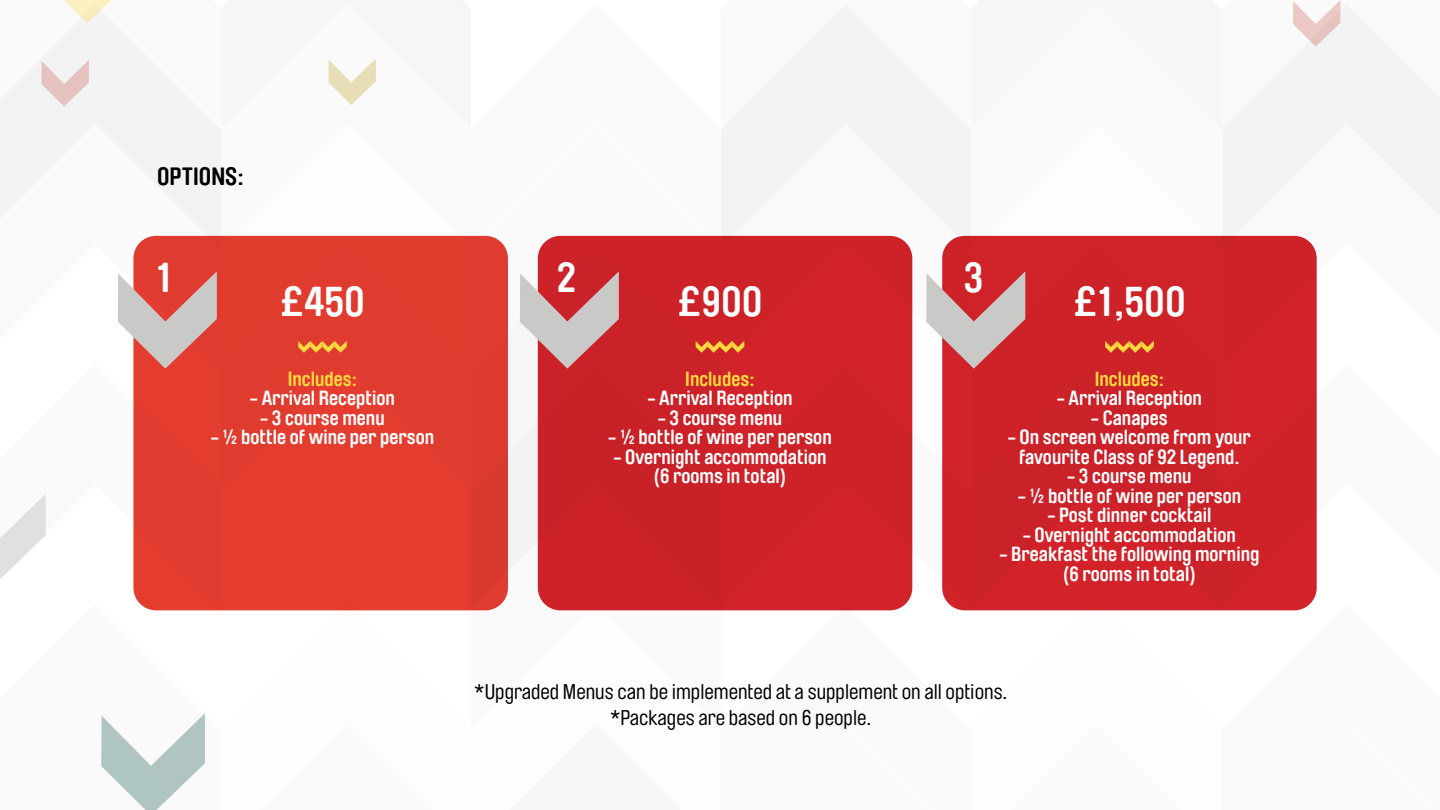
<style>
.page{position:relative;width:1440px;height:810px;background:#fff}
.page>*{position:absolute;margin:0;border:0;box-sizing:border-box;transform-origin:0 0}
.t1{font:700 41.25px "Brauer Neue Std";color:#fff}
.t2{font:700 24.75px "Brauer Neue Std";color:#000}
.t3{font:21px/26.2px "Brauer Neue Std";color:#000;text-align:center}
.t4{font:700 20.25px/19.5px "Brauer Neue Std";color:#fff;text-align:center}
.t5{font:700 20.25px "Brauer Neue Std";color:#ffd93d}
</style>
<div class="page">
<svg style="left:221px;top:235px;width:250px;height:1px"></svg>
<svg style="left:0;top:129px;width:221px;height:115px"></svg>
<svg style="left:1222px;top:129px;width:218px;height:119px"></svg>
<div style="left:501px;top:490px;width:44px;height:114px;background:#f3f3f3"></div>
<div style="left:508px;top:370px;width:30px;height:120px;background:#f6f6f7"></div>
<svg style="left:971px;top:235px;width:251px;height:1px"></svg>
<div style="left:721px;top:129px;width:250px;height:121px;background:#f3f3f3"></div>
<div style="left:133px;top:236px;width:375px;height:374px;background:#e43d30;border-radius:22px"></div>
<div style="left:538px;top:236px;width:374px;height:374px;background:#d2232a;border-radius:22px"></div>
<div style="left:942px;top:236px;width:375px;height:374px;background:#d2232a;border-radius:22px"></div>
<svg style="left:101px;top:604px;width:1209px;height:206px"></svg>
<svg style="left:0;top:494px;width:46px;height:85px"></svg>
<svg style="left:0;top:0;width:1440px;height:129px"></svg>
<svg style="left:298px;top:341px;width:49px;height:12px"></svg>
<svg style="left:696px;top:341px;width:48px;height:12px"></svg>
<svg style="left:1105px;top:341px;width:49px;height:12px"></svg>
<svg style="left:118px;top:271px;width:99px;height:98px"></svg>
<svg style="left:520px;top:271px;width:99px;height:98px"></svg>
<svg style="left:926px;top:271px;width:99px;height:98px"></svg>
<p class="t2" style="left:157px;top:162px;width:88px">OPTIONS:</p>
<h1 class="t1" style="left:156px;top:254px;width:18px">1</h1>
<h1 class="t1" style="left:557px;top:254px;width:21px">2</h1>
<h1 class="t1" style="left:964px;top:254px;width:21px">3</h1>
<h1 class="t1" style="left:280px;top:278px;width:87px">£450</h1>
<h1 class="t1" style="left:677px;top:278px;width:87px">£900</h1>
<h1 class="t1" style="left:1073px;top:278px;width:114px">£1,500</h1>
<p class="t5" style="left:288px;top:367px;width:71px">Includes:</p>
<p class="t4" style="left:250px;top:389px;width:147px">- Arrival Reception</p>
<p class="t4" style="left:260px;top:408px;width:126px">- 3 course menu</p>
<p class="t4" style="left:211px;top:428px;width:225px">- ½ bottle of wine per person</p>
<p class="t5" style="left:685px;top:367px;width:71px">Includes:</p>
<p class="t4" style="left:647px;top:389px;width:147px">- Arrival Reception</p>
<p class="t4" style="left:658px;top:408px;width:126px">- 3 course menu</p>
<p class="t4" style="left:608px;top:428px;width:225px">- ½ bottle of wine per person</p>
<p class="t4" style="left:613px;top:447px;width:215px">- Overnight accommodation (6 rooms in total)</p>
<p class="t5" style="left:1095px;top:367px;width:71px">Includes:</p>
<p class="t4" style="left:1057px;top:389px;width:147px">- Arrival Reception</p>
<p class="t4" style="left:1091px;top:408px;width:78px">- Canapes</p>
<p class="t4" style="left:1008px;top:428px;width:245px">- On screen welcome from your favourite Class of 92 Legend.</p>
<p class="t4" style="left:1067px;top:467px;width:126px">- 3 course menu</p>
<p class="t4" style="left:1018px;top:486px;width:225px">- ½ bottle of wine per person</p>
<p class="t4" style="left:1047px;top:506px;width:166px">- Post dinner cocktail</p>
<p class="t4" style="left:1023px;top:525px;width:215px">- Overnight accommodation</p>
<p class="t4" style="left:999px;top:545px;width:262px">- Breakfast the following morning (6 rooms in total)</p>
<p class="t3" style="left:474px;top:679px;width:534px">*Upgraded Menus can be implemented at a supplement on all options. *Packages are based on 6 people.</p>
</div>
